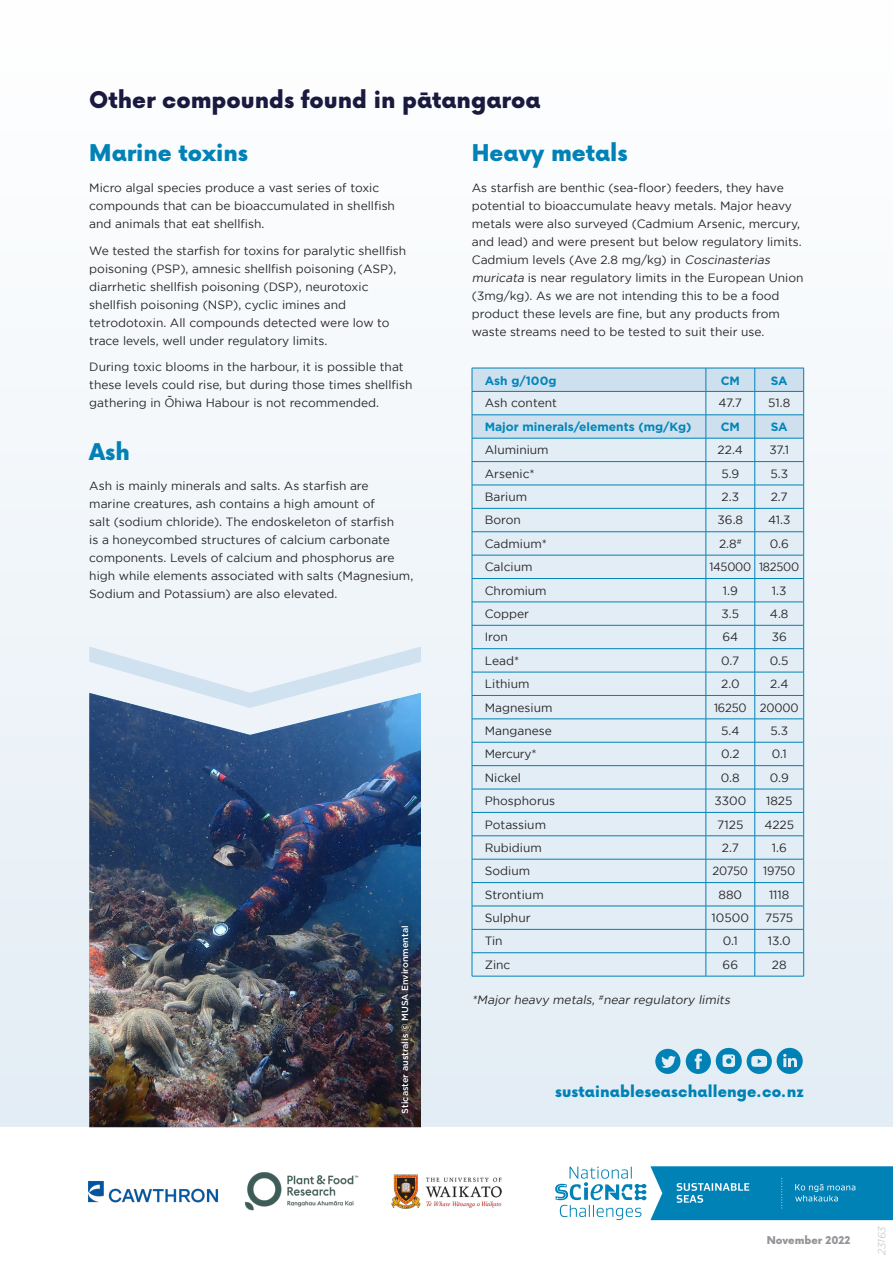
<style>
.page{position:relative;width:893px;height:1263px;background:#fff}
.page>*{position:absolute;margin:0;border:0;box-sizing:border-box;transform-origin:0 0}
.t1{font:900 22.5px "Now";color:#1b193f}
.t2{font:900 22.5px "Now";color:#0082b6}
.t3{font:900 15px "Now";letter-spacing:.01em;color:#0082b6}
.t4{font:12px/18px "Gotham";color:#292829}
.t5{font:700 12px "Gotham";color:#0086b8}
.t6{font:italic 12px "Gotham";color:#292829}
.t7{font:12px "Gotham";letter-spacing:-.02em;color:#292829;scale:.95 1}
.t8{font:12px "Gotham";color:#292829;scale:.95 1}
.t9{font:12px "Gotham";letter-spacing:-.02em;color:#292829}
.t10{font:900 10.5px "Now";color:#939598}
.t11{font:italic 300 10.5px "Gotham";color:#bcbec0}
.t12{font:500 9px "Gotham";color:#fff}
.s1{font-style:italic}
</style>
<div class="page">
<div style="left:0;top:0;width:893px;height:1127px;background:linear-gradient(to bottom,#fff,#e3edf5)"></div>
<svg style="left:89px;top:646px;width:332px;height:47px"></svg>
<img style="left:89px;top:693px;width:332px;height:434px">
<svg style="left:555px;top:1166px;width:338px;height:54px"></svg>
<svg style="left:655px;top:1049px;width:25px;height:25px"></svg>
<svg style="left:686px;top:1048px;width:117px;height:26px;background:#6ab4d3"></svg>
<svg style="left:472px;top:368px;width:332px;height:608px;background:#d5e6f1"></svg>
<hr style="left:472px;top:976px;width:234px;height:1px;background:#0082b6">
<hr style="left:706px;top:976px;width:49px;height:1px;background:#0082b6">
<hr style="left:755px;top:976px;width:49px;height:1px;background:#0082b6">
<div style="left:392px;top:917px;width:25px;height:205px;background:#000;opacity:.75"></div>
<img style="left:88px;top:1180px;width:131px;height:23px">
<img style="left:244px;top:1172px;width:115px;height:39px">
<img style="left:392px;top:1174px;width:109px;height:34px">
<h1 class="t1" style="left:89px;top:84px;width:453px">Other compounds found in pātangaroa</h1>
<h1 class="t2" style="left:89px;top:137px;width:160px">Marine toxins</h1>
<p class="t4" style="left:89px;top:179px;width:307px">Micro algal species produce a vast series of toxic compounds that can be bioaccumulated in shellfish and animals that eat shellfish.</p>
<p class="t4" style="left:89px;top:241px;width:319px">We tested the starfish for toxins for paralytic shellfish poisoning (PSP), amnesic shellfish poisoning (ASP), diarrhetic shellfish poisoning (DSP), neurotoxic shellfish poisoning (NSP), cyclic imines and tetrodotoxin. All compounds detected were low to trace levels, well under regulatory limits.</p>
<p class="t4" style="left:89px;top:358px;width:325px">During toxic blooms in the harbour, it is possible that these levels could rise, but during those times shellfish gathering in Ohiwa Habour is not recommended.</p>
<p class="t4" style="left:167px;top:387px;width:6px">-</p>
<h1 class="t2" style="left:89px;top:435px;width:42px">Ash</h1>
<p class="t4" style="left:89px;top:477px;width:325px">Ash is mainly minerals and salts. As starfish are<br>marine creatures, ash contains a high amount of<br>salt (sodium chloride). The endoskeleton of starfish<br>is a honeycombed structures of calcium carbonate components. Levels of calcium and phosphorus are high while elements associated with salts (Magnesium, Sodium and Potassium) are also elevated.</p>
<p class="t12" style="left:399px;top:1113px;width:190px;rotate:-90deg">Sticaster australis © MUSA Environmental</p>
<h1 class="t2" style="left:472px;top:137px;width:157px">Heavy metals</h1>
<p class="t4" style="left:472px;top:179px;width:333px">As starfish are benthic (sea-floor) feeders, they have potential to bioaccumulate heavy metals. Major heavy metals were also surveyed (Cadmium Arsenic, mercury, and lead) and were present but below regulatory limits.<br>Cadmium levels (Ave 2.8 mg/kg) in <span class="s1">Coscinasterias muricata</span> is near regulatory limits in the European Union (3mg/kg). As we are not intending this to be a food product these levels are fine, but any products from waste streams need to be tested to suit their use.</p>
<p class="t5" style="left:485px;top:372px;width:73px">Ash g/100g</p>
<p class="t5" style="left:721px;top:372px;width:21px">CM</p>
<p class="t5" style="left:771px;top:372px;width:18px">SA</p>
<p class="t4" style="left:485px;top:394px;width:74px">Ash content</p>
<p class="t4" style="left:719px;top:394px;width:25px">47.7</p>
<p class="t4" style="left:768px;top:394px;width:24px">51.8</p>
<p class="t5" style="left:485px;top:419px;width:208px">Major minerals/elements (mg/Kg)</p>
<p class="t5" style="left:721px;top:419px;width:21px">CM</p>
<p class="t5" style="left:771px;top:419px;width:18px">SA</p>
<p class="t4" style="left:485px;top:441px;width:65px">Aluminium</p>
<p class="t4" style="left:718px;top:441px;width:27px">22.4</p>
<p class="t4" style="left:769px;top:441px;width:21px">37.1</p>
<p class="t4" style="left:485px;top:464px;width:51px">Arsenic*</p>
<p class="t4" style="left:721px;top:464px;width:20px">5.9</p>
<p class="t4" style="left:770px;top:464px;width:19px">5.3</p>
<p class="t4" style="left:485px;top:488px;width:44px">Barium</p>
<p class="t4" style="left:722px;top:488px;width:19px">2.3</p>
<p class="t4" style="left:771px;top:488px;width:19px">2.7</p>
<p class="t4" style="left:485px;top:511px;width:38px">Boron</p>
<p class="t4" style="left:717px;top:511px;width:27px">36.8</p>
<p class="t4" style="left:768px;top:511px;width:24px">41.3</p>
<p class="t4" style="left:485px;top:534px;width:64px">Cadmium*</p>
<p class="t4" style="left:719px;top:534px;width:24px">2.8<sup>#</sup></p>
<p class="t4" style="left:770px;top:534px;width:21px">0.6</p>
<p class="t4" style="left:485px;top:558px;width:49px">Calcium</p>
<p class="t7" style="left:709px;top:560px;width:96px">145000 182500</p>
<p class="t4" style="left:485px;top:581px;width:63px">Chromium</p>
<p class="t4" style="left:723px;top:581px;width:16px">1.9</p>
<p class="t4" style="left:772px;top:581px;width:16px">1.3</p>
<p class="t4" style="left:485px;top:604px;width:46px">Copper</p>
<p class="t4" style="left:721px;top:604px;width:19px">3.5</p>
<p class="t4" style="left:770px;top:604px;width:20px">4.8</p>
<p class="t4" style="left:485px;top:628px;width:25px">Iron</p>
<p class="t4" style="left:722px;top:628px;width:17px">64</p>
<p class="t4" style="left:772px;top:628px;width:17px">36</p>
<p class="t4" style="left:485px;top:651px;width:36px">Lead*</p>
<p class="t4" style="left:721px;top:651px;width:20px">0.7</p>
<p class="t4" style="left:770px;top:651px;width:20px">0.5</p>
<p class="t4" style="left:485px;top:675px;width:46px">Lithium</p>
<p class="t4" style="left:721px;top:675px;width:20px">2.0</p>
<p class="t4" style="left:770px;top:675px;width:20px">2.4</p>
<p class="t4" style="left:485px;top:698px;width:69px">Magnesium</p>
<p class="t7" style="left:714px;top:701px;width:90px">16250 20000</p>
<p class="t4" style="left:485px;top:721px;width:69px">Manganese</p>
<p class="t4" style="left:721px;top:721px;width:20px">5.4</p>
<p class="t4" style="left:770px;top:721px;width:19px">5.3</p>
<p class="t9" style="left:485px;top:747px;width:53px">Mercury*</p>
<p class="t4" style="left:721px;top:745px;width:20px">0.2</p>
<p class="t4" style="left:772px;top:745px;width:16px">0.1</p>
<p class="t4" style="left:485px;top:768px;width:38px">Nickel</p>
<p class="t4" style="left:721px;top:768px;width:20px">0.8</p>
<p class="t4" style="left:770px;top:768px;width:21px">0.9</p>
<p class="t4" style="left:485px;top:792px;width:72px">Phosphorus</p>
<p class="t4" style="left:714px;top:792px;width:33px">3300</p>
<p class="t4" style="left:766px;top:792px;width:28px">1825</p>
<p class="t4" style="left:485px;top:815px;width:63px">Potassium</p>
<p class="t4" style="left:717px;top:815px;width:28px">7125</p>
<p class="t4" style="left:764px;top:815px;width:31px">4225</p>
<p class="t4" style="left:485px;top:838px;width:59px">Rubidium</p>
<p class="t4" style="left:722px;top:838px;width:19px">2.7</p>
<p class="t4" style="left:772px;top:838px;width:16px">1.6</p>
<p class="t4" style="left:485px;top:862px;width:47px">Sodium</p>
<p class="t8" style="left:713px;top:864px;width:39px">20750</p>
<p class="t8" style="left:763px;top:864px;width:35px">19750</p>
<p class="t4" style="left:485px;top:885px;width:61px">Strontium</p>
<p class="t4" style="left:718px;top:885px;width:25px">880</p>
<p class="t4" style="left:769px;top:885px;width:22px">1118</p>
<p class="t4" style="left:485px;top:909px;width:47px">Sulphur</p>
<p class="t4" style="left:712px;top:909px;width:39px">10500</p>
<p class="t4" style="left:765px;top:909px;width:30px">7575</p>
<p class="t4" style="left:485px;top:932px;width:19px">Tin</p>
<p class="t4" style="left:723px;top:932px;width:16px">0.1</p>
<p class="t4" style="left:768px;top:932px;width:24px">13.0</p>
<p class="t4" style="left:485px;top:955px;width:27px">Zinc</p>
<p class="t4" style="left:723px;top:955px;width:17px">66</p>
<p class="t4" style="left:772px;top:955px;width:16px">28</p>
<p class="t6" style="left:472px;top:993px;width:262px">*Major heavy metals, <sup>#</sup>near regulatory limits</p>
<p class="t3" style="left:555px;top:1080px;width:250px">sustainableseaschallenge.co.nz</p>
<p class="t10" style="left:767px;top:1233px;width:85px">November 2022</p>
<p class="t11" style="left:875px;top:1255px;width:30px;rotate:-90deg">23163</p>
</div>
